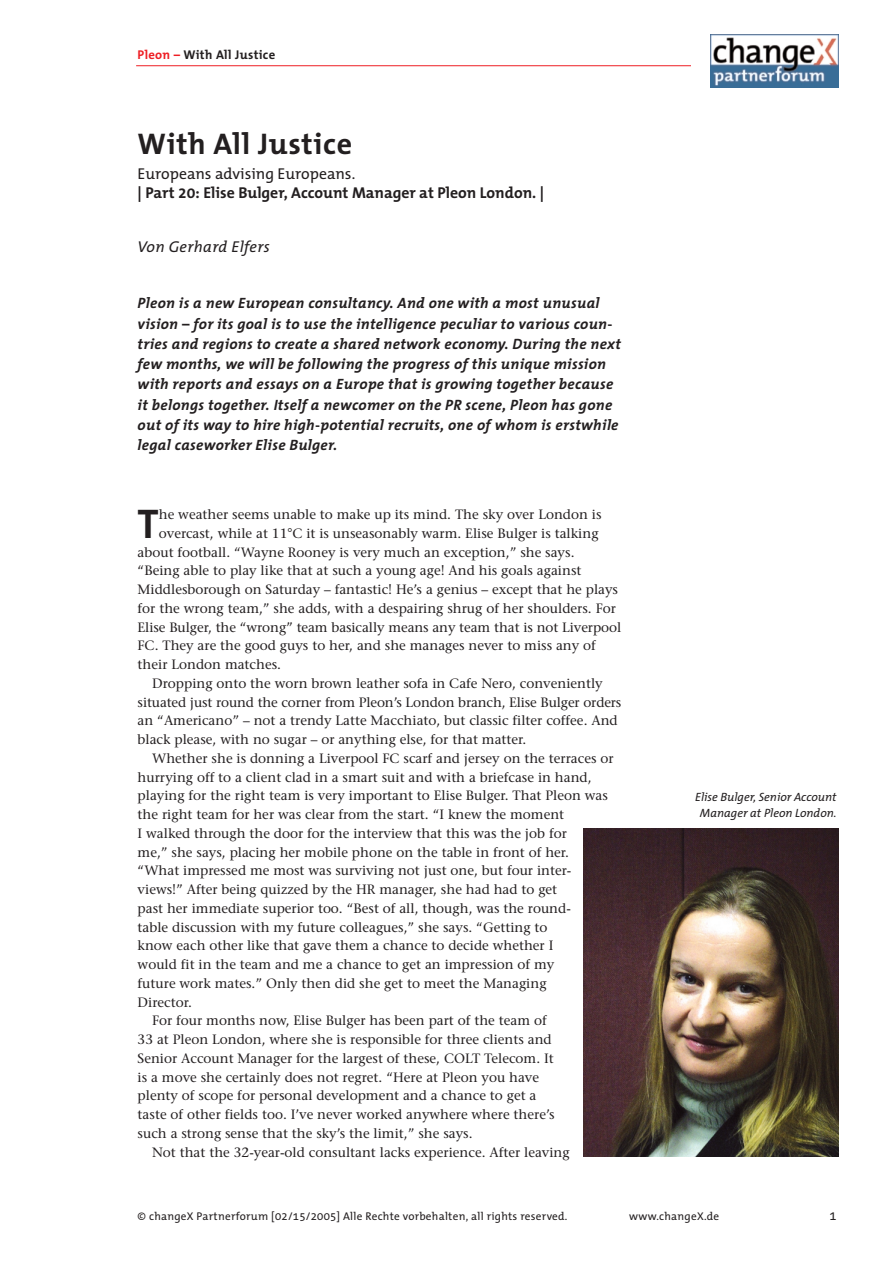
<style>
.page{position:relative;width:893px;height:1262px;background:#fff}
.page>*{position:absolute;margin:0;border:0;box-sizing:border-box;transform-origin:0 0}
.t1{font:700 41.7px "The Mix Expo";color:#231f20}
.t2{font:700 30px "The Mix Expo";letter-spacing:.02em;color:#231f20}
.t3{font:700 15.75px "The Mix Expo";color:#231f20}
.t4{font:15.75px "The Mix Expo";color:#231f20}
.t5{font:italic 15.75px "The Mix Expo";letter-spacing:.02em;color:#231f20}
.t6{font:italic 700 15px/20.2px "The Mix Expo";letter-spacing:.02em;color:#231f20}
.t7{font:13.5px "Stone Serif";color:#231f20}
.t8{font:700 12.75px "The Mix Expo";letter-spacing:.02em;color:#231f20}
.t9{font:12.75px "The Mix Expo";color:#231f20}
.t10{font:italic 12px/15.5px "The Mix Expo";color:#231f20;text-align:center}
.t11{font:11.25px "The Mix Expo";letter-spacing:.02em;color:#231f20}
.s1{color:#ee1e24}
</style>
<div class="page">
<div style="left:709px;top:34px;width:133px;height:56px;background:linear-gradient(to right,#fff,#fff)"></div>
<img style="left:710px;top:35px;width:128px;height:53px">
<hr style="left:136px;top:65px;width:555px;height:1px;background:#ee1e24">
<img style="left:583px;top:828px;width:255px;height:329px">
<p class="t8" style="left:138px;top:50px;width:139px"><span class="s1">Pleon –</span> With All Justice</p>
<h2 class="t2" style="left:138px;top:132px;width:216px">With All Justice</h2>
<p class="t4" style="left:138px;top:167px;width:219px">Europeans advising Europeans.</p>
<p class="t3" style="left:138px;top:186px;width:408px">| Part 20: Elise Bulger, Account Manager at Pleon London. |</p>
<p class="t5" style="left:138px;top:240px;width:134px">Von Gerhard Elfers</p>
<p class="t6" style="left:138px;top:294px;width:484px">Pleon is a new European consultancy. And one with a most unusual vision – for its goal is to use the intelligence peculiar to various coun&shy;tries and regions to create a shared network economy. During the next few months, we will be following the progress of this unique mission with reports and essays on a Europe that is growing together because it belongs together. Itself a newcomer on the PR scene, Pleon has gone out of its way to hire high-potential recruits, one of whom is erstwhile legal caseworker Elise Bulger.</p>
<h1 class="t1" style="left:138px;top:507px;width:23px">T</h1>
<p class="t7" style="left:159px;top:509px;width:444px">he weather seems unable to make up its mind. The sky over London is</p>
<p class="t7" style="left:159px;top:528px;width:441px">overcast, while at 11°C it is unseasonably warm. Elise Bulger is talking</p>
<p class="t7" style="left:138px;top:546px;width:438px">about football. “Wayne Rooney is very much an exception,” she says.</p>
<p class="t7" style="left:138px;top:565px;width:445px">“Being able to play like that at such a young age! And his goals against</p>
<p class="t7" style="left:138px;top:584px;width:482px">Middlesborough on Saturday – fantastic! He’s a genius – except that he plays</p>
<p class="t7" style="left:138px;top:603px;width:479px">for the wrong team,” she adds, with a despairing shrug of her shoulders. For</p>
<p class="t7" style="left:138px;top:621px;width:485px">Elise Bulger, the “wrong” team basically means any team that is not Liverpool</p>
<p class="t7" style="left:138px;top:640px;width:460px">FC. They are the good guys to her, and she manages never to miss any of</p>
<p class="t7" style="left:138px;top:659px;width:145px">their London matches.</p>
<p class="t7" style="left:152px;top:678px;width:452px">Dropping onto the worn brown leather sofa in Cafe Nero, conveniently</p>
<p class="t7" style="left:138px;top:696px;width:485px">situated just round the corner from Pleon’s London branch, Elise Bulger orders</p>
<p class="t7" style="left:138px;top:715px;width:481px">an “Americano” – not a trendy Latte Macchiato, but classic filter coffee. And</p>
<p class="t7" style="left:138px;top:734px;width:390px">black please, with no sugar – or anything else, for that matter.</p>
<p class="t7" style="left:152px;top:753px;width:463px">Whether she is donning a Liverpool FC scarf and jersey on the terraces or</p>
<p class="t7" style="left:138px;top:771px;width:455px">hurrying off to a client clad in a smart suit and with a briefcase in hand,</p>
<p class="t7" style="left:138px;top:790px;width:472px">playing for the right team is very important to Elise Bulger. That Pleon was</p>
<p class="t7" style="left:138px;top:809px;width:428px">the right team for her was clear from the start. “I knew the moment</p>
<p class="t7" style="left:138px;top:828px;width:431px">I walked through the door for the interview that this was the job for</p>
<p class="t7" style="left:138px;top:846px;width:433px">me,” she says, placing her mobile phone on the table in front of her.</p>
<p class="t7" style="left:138px;top:865px;width:435px">“What impressed me most was surviving not just one, but four inter-</p>
<p class="t7" style="left:138px;top:884px;width:421px">views!” After being quizzed by the HR manager, she had had to get</p>
<p class="t7" style="left:138px;top:903px;width:434px">past her immediate superior too. “Best of all, though, was the round-</p>
<p class="t7" style="left:138px;top:921px;width:411px">table discussion with my future colleagues,” she says. “Getting to</p>
<p class="t7" style="left:138px;top:940px;width:417px">know each other like that gave them a chance to decide whether I</p>
<p class="t7" style="left:138px;top:959px;width:418px">would fit in the team and me a chance to get an impression of my</p>
<p class="t7" style="left:138px;top:978px;width:410px">future work mates.” Only then did she get to meet the Managing</p>
<p class="t7" style="left:138px;top:996px;width:56px">Director.</p>
<p class="t7" style="left:152px;top:1015px;width:396px">For four months now, Elise Bulger has been part of the team of</p>
<p class="t7" style="left:138px;top:1034px;width:415px">33 at Pleon London, where she is responsible for three clients and</p>
<p class="t7" style="left:138px;top:1053px;width:418px">Senior Account Manager for the largest of these, COLT Telecom. It</p>
<p class="t7" style="left:138px;top:1071px;width:403px">is a move she certainly does not regret. “Here at Pleon you have</p>
<p class="t7" style="left:138px;top:1090px;width:400px">plenty of scope for personal development and a chance to get a</p>
<p class="t7" style="left:138px;top:1109px;width:418px">taste of other fields too. I’ve never worked anywhere where there’s</p>
<p class="t7" style="left:138px;top:1128px;width:336px">such a strong sense that the sky’s the limit,” she says.</p>
<p class="t7" style="left:152px;top:1146px;width:419px">Not that the 32-year-old consultant lacks experience. After leaving</p>
<p class="t10" style="left:695px;top:790px;width:143px">Elise Bulger, Senior Account<br>Manager at Pleon London.</p>
<p class="t11" style="left:138px;top:1211px;width:431px">© changeX Partnerforum [02/15/2005] Alle Rechte vorbehalten, all rights reserved.</p>
<p class="t11" style="left:629px;top:1211px;width:91px">www.changeX.de</p>
<p class="t9" style="left:829px;top:1210px;width:9px">1</p>
</div>
